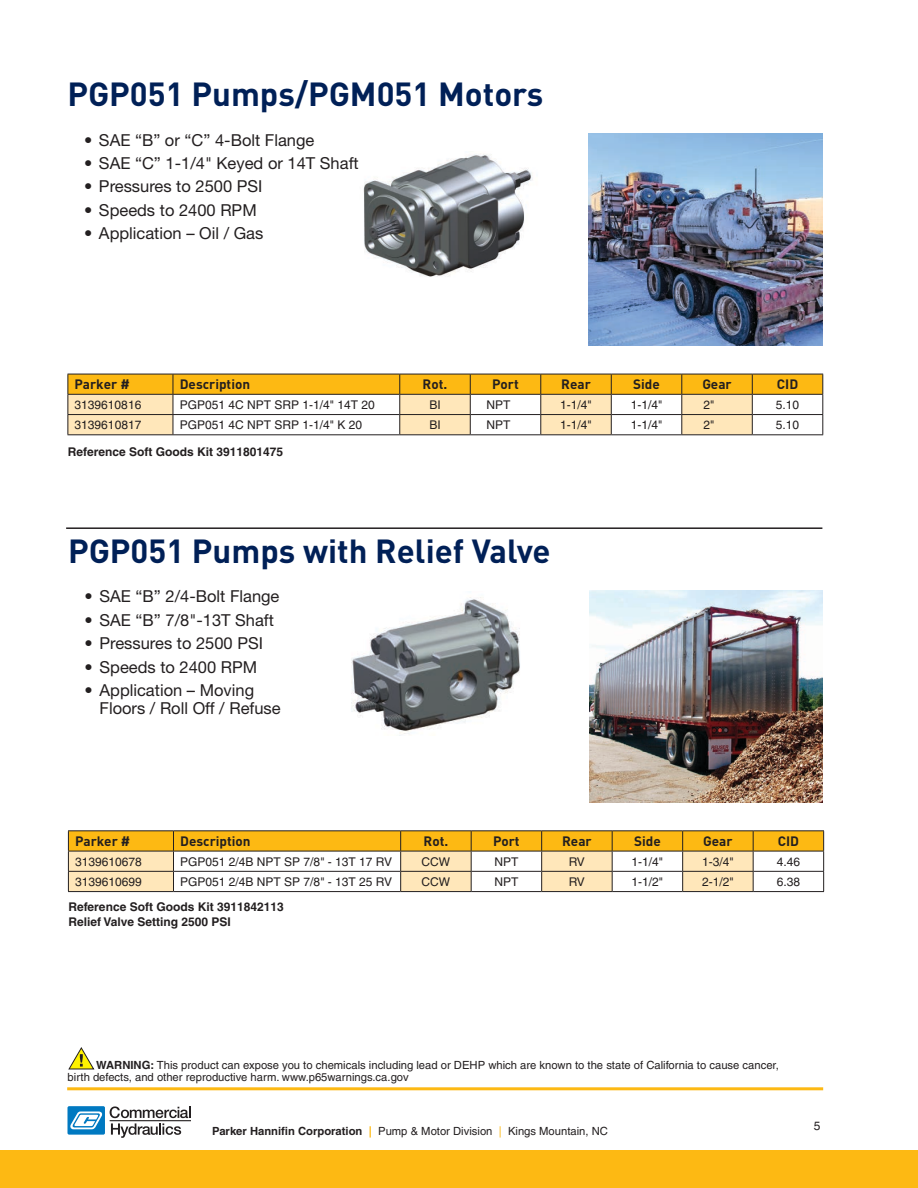
<style>
.page{position:relative;width:918px;height:1188px;background:#fff}
.page>*{position:absolute;margin:0;border:0;box-sizing:border-box;transform-origin:0 0}
.t1{font:700 33px "DINOT";color:#002057}
.t2{font:16.5px/18px "Helvetica Neue LT Std";color:#231f20}
.t3{font:700 13.5px "DINOT";color:#231f20}
.t4{font:12px "Helvetica";color:#231f20}
.t5{font:700 12px/15.6px "Helvetica";color:#231f20}
.t6{font:11.25px/12px "Helvetica";color:#231f20}
.s1{font-weight:700}
.s2{font-weight:700;color:#fdb913}
.s3{color:#fdb913}
</style>
<div class="page">
<div style="left:0;top:1151px;width:918px;height:37px;background:#fdb913"></div>
<hr style="left:67px;top:1087px;width:756px;height:3px;background:#fdb913">
<div style="left:68px;top:1106px;width:37px;height:29px;background:#0079c1;border-radius:2px"></div>
<svg style="left:70px;top:1111px;width:33px;height:18px"></svg>
<svg style="left:110px;top:1106px;width:81px;height:32px"></svg>
<hr style="left:110px;top:1120px;width:81px;height:1px;background:#231f20">
<svg style="left:69px;top:1047px;width:25px;height:23px"></svg>
<img style="left:363px;top:154px;width:170px;height:123px">
<img style="left:589px;top:134px;width:233px;height:212px">
<svg style="left:68px;top:374px;width:755px;height:60px"></svg>
<hr style="left:68px;top:434px;width:105px;height:1px;background:#231f20">
<hr style="left:173px;top:434px;width:227px;height:1px;background:#231f20">
<hr style="left:400px;top:434px;width:70px;height:1px;background:#231f20">
<hr style="left:470px;top:434px;width:71px;height:1px;background:#231f20">
<hr style="left:541px;top:434px;width:70px;height:1px;background:#231f20">
<hr style="left:611px;top:434px;width:71px;height:1px;background:#231f20">
<hr style="left:682px;top:434px;width:70px;height:1px;background:#231f20">
<hr style="left:752px;top:434px;width:71px;height:1px;background:#231f20">
<img style="left:351px;top:597px;width:169px;height:137px">
<img style="left:589px;top:591px;width:234px;height:211px">
<hr style="left:68px;top:830px;width:106px;height:1px;background:#231f20">
<hr style="left:174px;top:830px;width:227px;height:1px;background:#231f20">
<hr style="left:401px;top:830px;width:70px;height:1px;background:#231f20">
<hr style="left:471px;top:830px;width:71px;height:1px;background:#231f20">
<hr style="left:542px;top:830px;width:70px;height:1px;background:#231f20">
<hr style="left:612px;top:830px;width:71px;height:1px;background:#231f20">
<hr style="left:683px;top:830px;width:70px;height:1px;background:#231f20">
<hr style="left:753px;top:830px;width:71px;height:1px;background:#231f20">
<svg style="left:68px;top:831px;width:756px;height:60px"></svg>
<hr style="left:68px;top:891px;width:106px;height:1px;background:#231f20">
<hr style="left:174px;top:891px;width:227px;height:1px;background:#231f20">
<hr style="left:401px;top:891px;width:70px;height:1px;background:#231f20">
<hr style="left:471px;top:891px;width:71px;height:1px;background:#231f20">
<hr style="left:542px;top:891px;width:70px;height:1px;background:#231f20">
<hr style="left:612px;top:891px;width:71px;height:1px;background:#231f20">
<hr style="left:683px;top:891px;width:70px;height:1px;background:#231f20">
<hr style="left:753px;top:891px;width:71px;height:1px;background:#231f20">
<hr style="left:66px;top:527px;width:756px;height:2px;background:#231f20">
<h1 class="t1" style="left:68px;top:72px;width:477px">PGP051 Pumps/PGM051 Motors</h1>
<h2 class="t2" style="left:84px;top:131px;width:232px">• SAE “B” or “C” 4-Bolt Flange</h2>
<h2 class="t2" style="left:84px;top:154px;width:276px">• SAE “C” 1-1/4" Keyed or 14T Shaft</h2>
<h2 class="t2" style="left:84px;top:177px;width:180px">• Pressures to 2500 PSI</h2>
<h2 class="t2" style="left:84px;top:201px;width:174px">• Speeds to 2400 RPM</h2>
<h2 class="t2" style="left:84px;top:224px;width:181px">• Application – Oil / Gas</h2>
<p class="t3" style="left:75px;top:375px;width:57px">Parker #</p>
<p class="t3" style="left:180px;top:375px;width:72px">Description</p>
<p class="t3" style="left:423px;top:375px;width:26px">Rot.</p>
<p class="t3" style="left:492px;top:375px;width:28px">Port</p>
<p class="t3" style="left:561px;top:375px;width:31px">Rear</p>
<p class="t3" style="left:633px;top:375px;width:28px">Side</p>
<p class="t3" style="left:702px;top:375px;width:31px">Gear</p>
<p class="t3" style="left:777px;top:375px;width:23px">CID</p>
<p class="t4" style="left:75px;top:398px;width:68px">3139610816</p>
<p class="t4" style="left:180px;top:398px;width:197px">PGP051 4C NPT SRP 1-1/4" 14T 20</p>
<p class="t4" style="left:429px;top:398px;width:13px">BI</p>
<p class="t4" style="left:486px;top:398px;width:25px">NPT</p>
<p class="t4" style="left:560px;top:398px;width:33px">1-1/4"</p>
<p class="t4" style="left:631px;top:398px;width:33px">1-1/4"</p>
<p class="t4" style="left:703px;top:398px;width:12px">2"</p>
<p class="t4" style="left:776px;top:398px;width:25px">5.10</p>
<p class="t4" style="left:75px;top:418px;width:68px">3139610817</p>
<p class="t4" style="left:180px;top:418px;width:184px">PGP051 4C NPT SRP 1-1/4" K 20</p>
<p class="t4" style="left:429px;top:418px;width:13px">BI</p>
<p class="t4" style="left:486px;top:418px;width:25px">NPT</p>
<p class="t4" style="left:560px;top:418px;width:33px">1-1/4"</p>
<p class="t4" style="left:631px;top:418px;width:33px">1-1/4"</p>
<p class="t4" style="left:703px;top:418px;width:12px">2"</p>
<p class="t4" style="left:776px;top:418px;width:25px">5.10</p>
<p class="t5" style="left:68px;top:444px;width:217px">Reference Soft Goods Kit 3911801475</p>
<h1 class="t1" style="left:68px;top:529px;width:484px">PGP051 Pumps with Relief Valve</h1>
<h2 class="t2" style="left:85px;top:587px;width:196px">• SAE “B” 2/4-Bolt Flange</h2>
<h2 class="t2" style="left:85px;top:611px;width:191px">• SAE “B” 7/8"-13T Shaft</h2>
<h2 class="t2" style="left:85px;top:634px;width:180px">• Pressures to 2500 PSI</h2>
<h2 class="t2" style="left:85px;top:658px;width:174px">• Speeds to 2400 RPM</h2>
<h2 class="t2" style="left:100px;top:681px;width:183px;text-indent:-15px">• Application – Moving<br>Floors / Roll Off / Refuse</h2>
<p class="t3" style="left:75px;top:832px;width:57px">Parker #</p>
<p class="t3" style="left:180px;top:832px;width:72px">Description</p>
<p class="t3" style="left:424px;top:832px;width:26px">Rot.</p>
<p class="t3" style="left:493px;top:832px;width:28px">Port</p>
<p class="t3" style="left:562px;top:832px;width:31px">Rear</p>
<p class="t3" style="left:634px;top:832px;width:28px">Side</p>
<p class="t3" style="left:703px;top:832px;width:31px">Gear</p>
<p class="t3" style="left:778px;top:832px;width:23px">CID</p>
<p class="t4" style="left:75px;top:855px;width:68px">3139610678</p>
<p class="t4" style="left:180px;top:855px;width:213px">PGP051 2/4B NPT SP 7/8" - 13T 17 RV</p>
<p class="t4" style="left:422px;top:855px;width:30px">CCW</p>
<p class="t4" style="left:494px;top:855px;width:25px">NPT</p>
<p class="t4" style="left:569px;top:855px;width:18px">RV</p>
<p class="t4" style="left:632px;top:855px;width:33px">1-1/4"</p>
<p class="t4" style="left:702px;top:855px;width:33px">1-3/4"</p>
<p class="t4" style="left:777px;top:855px;width:25px">4.46</p>
<p class="t4" style="left:75px;top:875px;width:68px">3139610699</p>
<p class="t4" style="left:180px;top:875px;width:213px">PGP051 2/4B NPT SP 7/8" - 13T 25 RV</p>
<p class="t4" style="left:422px;top:875px;width:30px">CCW</p>
<p class="t4" style="left:494px;top:875px;width:25px">NPT</p>
<p class="t4" style="left:569px;top:875px;width:18px">RV</p>
<p class="t4" style="left:632px;top:875px;width:33px">1-1/2"</p>
<p class="t4" style="left:702px;top:875px;width:33px">2-1/2"</p>
<p class="t4" style="left:777px;top:875px;width:25px">6.38</p>
<p class="t5" style="left:68px;top:899px;width:217px">Reference Soft Goods Kit 3911842113<br>Relief Valve Setting 2500 PSI</p>
<p class="t6" style="left:68px;top:1059px;width:713px;text-indent:29px"><span class="s1">WARNING:</span> This product can expose you to chemicals including lead or DEHP which are known to the state of California to cause cancer, birth defects, and other reproductive harm. www.p65warnings.ca.gov</p>
<p class="t6" style="left:212px;top:1125px;width:397px"><span class="s1">Parker Hannifin Corporation</span> <span class="s2">|</span> Pump &amp; Motor Division <span class="s3">|</span> Kings Mountain, NC</p>
<p class="t4" style="left:814px;top:1119px;width:8px">5</p>
</div>
